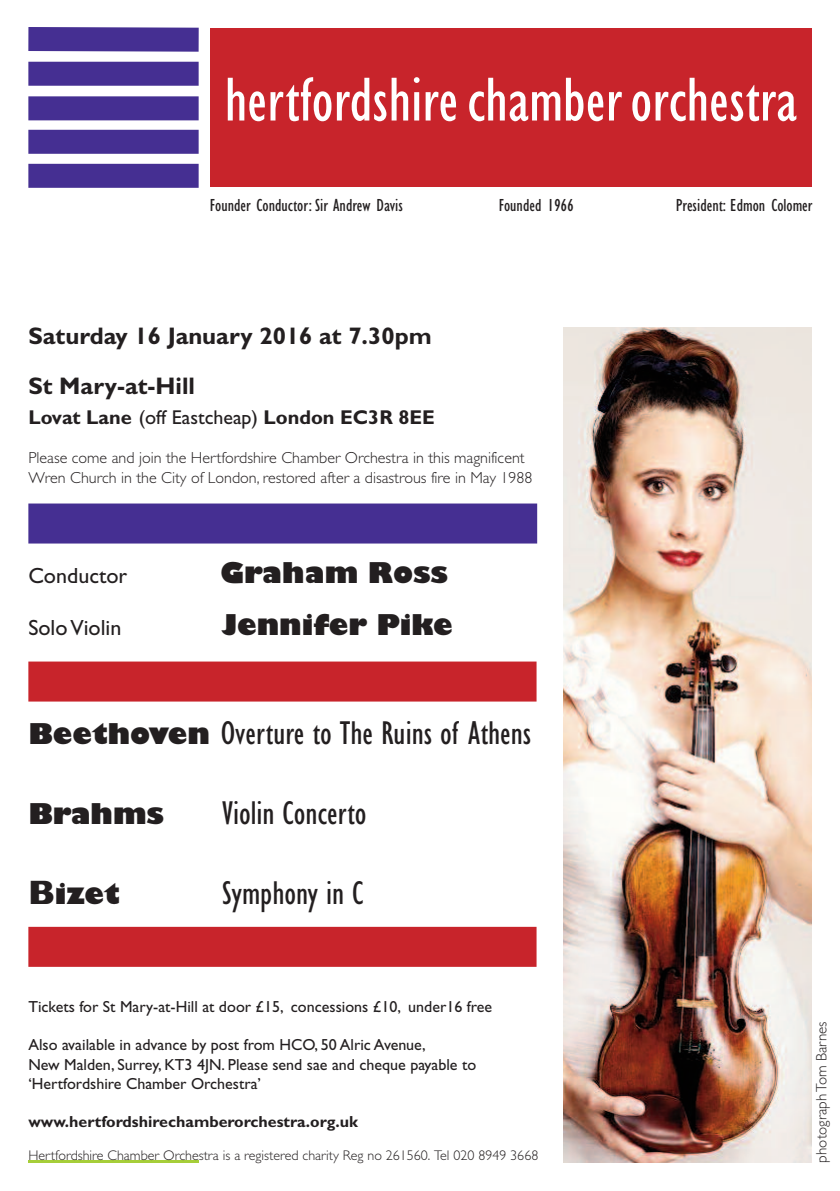
<style>
.page{position:relative;width:840px;height:1191px;background:#fff}
.page>*{position:absolute;margin:0;border:0;box-sizing:border-box;transform-origin:0 0}
.t1{font:condensed 64px "Gill Sans";color:#fff}
.t2{font:condensed 34px "Gill Sans";color:#231f20}
.t3{font:800 28px "Gill Sans";color:#231f20}
.t4{font:700 24px/49.8px "Gill Sans";color:#231f20}
.t5{font:22px "Gill Sans";color:#231f20}
.t6{font:700 20px "Gill Sans";color:#231f20}
.t7{font:condensed 18px "Gill Sans";color:#231f20}
.t8{font:16px/19.2px "Gill Sans";color:#231f20}
.t9{font:300 16px/20px "Gill Sans";color:#231f20}
.t10{font:700 16px "Gill Sans";color:#231f20}
.t11{font:300 15px "Gill Sans";color:#231f20}
.t12{font:300 14px "Gill Sans";color:#231f20}
.s1{font-weight:400}
.s2{font-weight:800;font-stretch:normal;font-size:28px}
.s3{font-size:34px}
</style>
<div class="page">
<hr style="left:28px;top:1160px;width:170px;height:2px;background:#a6ce39">
<div style="left:28px;top:164px;width:170px;height:24px;background:#452f92"></div>
<svg style="left:28px;top:27px;width:171px;height:37px"></svg>
<div style="left:28px;top:130px;width:170px;height:24px;background:#452f92"></div>
<div style="left:28px;top:62px;width:170px;height:24px;background:#452f92"></div>
<div style="left:28px;top:96px;width:170px;height:24px;background:#452f92"></div>
<div style="left:28px;top:503px;width:509px;height:40px;background:#452f92"></div>
<div style="left:28px;top:661px;width:508px;height:40px;background:#c8242b"></div>
<div style="left:28px;top:926px;width:508px;height:40px;background:#c8242b"></div>
<div style="left:210px;top:28px;width:601px;height:159px;background:#c8242b"></div>
<img style="left:563px;top:327px;width:248px;height:835px">
<h1 class="t1" style="left:224px;top:75px;width:573px">hertfordshirechamberorchestra</h1>
<p class="t7" style="left:210px;top:198px;width:194px">Founder Conductor: Sir Andrew Davis</p>
<p class="t7" style="left:498px;top:198px;width:76px">Founded 1966</p>
<p class="t7" style="left:675px;top:198px;width:138px">President: Edmon Colomer</p>
<h3 class="t4" style="left:28px;top:313px;width:404px">Saturday 16 January 2016 at 7.30pm<br>St Mary-at-Hill</h3>
<p class="t6" style="left:28px;top:409px;width:408px">Lovat Lane <span class="s1">(off Eastcheap)</span> London EC3R 8EE</p>
<p class="t9" style="left:28px;top:448px;width:505px">Please come and join the Hertfordshire Chamber Orchestra in this magnificent<br>Wren Church in the City of London, restored after a disastrous fire in May 1988</p>
<h3 class="t5" style="left:28px;top:567px;width:100px">Conductor</h3>
<h3 class="t3" style="left:220px;top:562px;width:229px">Graham Ross</h3>
<h3 class="t5" style="left:28px;top:619px;width:94px">SoloViolin</h3>
<h3 class="t3" style="left:221px;top:613px;width:232px">Jennifer Pike</h3>
<h2 class="t2" style="left:28px;top:719px;width:504px"><span class="s2">Beethoven</span> Overture to The Ruins of Athens</h2>
<h3 class="t3" style="left:28px;top:803px;width:137px">Brahms</h3>
<h2 class="t2" style="left:222px;top:799px;width:146px">Violin Concerto</h2>
<h3 class="t3" style="left:28px;top:883px;width:93px"><span class="s3">B</span>izet</h3>
<h2 class="t2" style="left:222px;top:879px;width:143px">Symphony in C</h2>
<p class="t8" style="left:28px;top:998px;width:465px">Tickets for St Mary-at-Hill at door £15, concessions £10, under16 free</p>
<p class="t8" style="left:28px;top:1037px;width:449px">Also available in advance by post from HCO, 50 Alric Avenue,<br>New Malden, Surrey, KT3 4JN. Please send sae and cheque payable to ‘Hertfordshire Chamber Orchestra’</p>
<p class="t10" style="left:28px;top:1115px;width:331px">www.hertfordshirechamberorchestra.org.uk</p>
<p class="t12" style="left:28px;top:1150px;width:511px">Hertfordshire Chamber Orchestra is a registered charity Reg no 261560. Tel 020 8949 3668</p>
<p class="t11" style="left:815px;top:1162px;width:142px;rotate:-90deg">photographTom Barnes</p>
</div>
